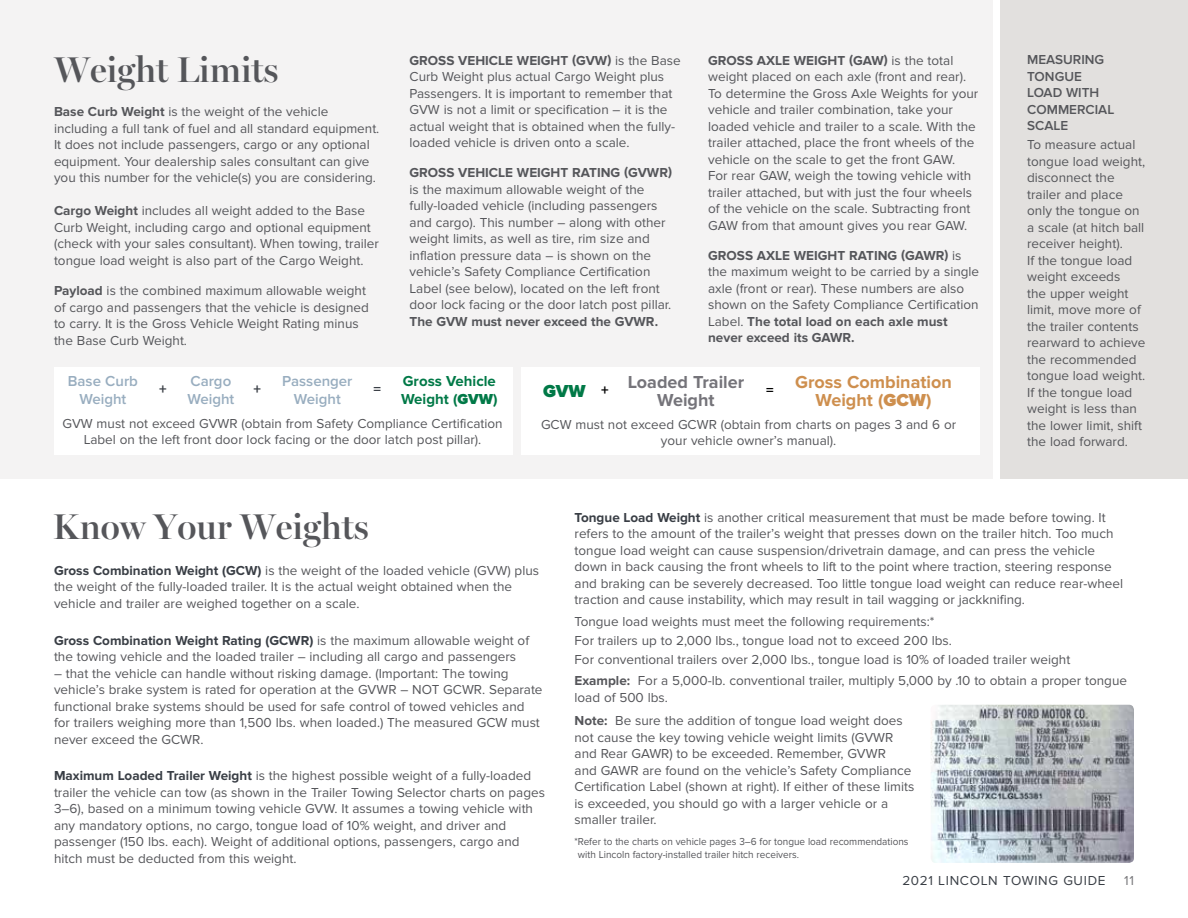
<style>
.page{position:relative;width:1188px;height:918px;background:#fff}
.page>*{position:absolute;margin:0;border:0;box-sizing:border-box;transform-origin:0 0}
.t1{font:600 36px "Lincoln Miller B";color:#55565a}
.t2{font:700 18px/18px "Lincoln Proxima Nova";color:#75747a}
.t3{font:700 18px "Lincoln Proxima Nova";color:#ce8f4e}
.t4{font:600 15px "Lincoln Proxima Nova";color:#98adbf}
.t5{font:700 15px "Lincoln Proxima Nova";color:#007947}
.t6{font:700 15px "Lincoln Proxima Nova";color:#393e45}
.t7{font:13.5px/16.5px "Lincoln Proxima Nova";color:#55565a}
.t8{font:700 13.5px "Lincoln Proxima Nova";color:#55565a}
.t9{font:600 13.5px/16.5px "Lincoln Proxima Nova";color:#55565a}
.t10{font:13.5px "Lincoln Proxima Nova";letter-spacing:.05em;color:#393e45}
.t11{font:13.5px "Lincoln Proxima Nova";color:#77777a}
.t12{font:10.5px/12.6px "Lincoln Proxima Nova";color:#55565a;scale:.95 1}
.s1{font-weight:700}
.s2{font-weight:900;color:#007947}
.s3{color:#ce8f4e}
.s4{font-weight:900}
.s5{font-weight:700;color:#393e45}
</style>
<div class="page">
<div style="left:0;top:0;width:993px;height:478px;background:#f4f3f3"></div>
<div style="left:1000px;top:0;width:188px;height:478px;background:#e2e0de"></div>
<img style="left:931px;top:705px;width:203px;height:158px">
<div style="left:54px;top:368px;width:459px;height:87px;background:#fff"></div>
<div style="left:521px;top:368px;width:459px;height:87px;background:#fff"></div>
<p class="t7" style="left:708px;top:52px;width:272px"><span class="s1">GROSS AXLE WEIGHT (GAW)</span> is the total weight placed on each axle (front and rear).<br>To determine the Gross Axle Weights for your vehicle and trailer combination, take your loaded vehicle and trailer to a scale. With the trailer attached, place the front wheels of the vehicle on the scale to get the front GAW.<br>For rear GAW, weigh the towing vehicle with trailer attached, but with just the four wheels of the vehicle on the scale. Subtracting front GAW from that amount gives you rear GAW.</p>
<p class="t7" style="left:708px;top:247px;width:273px"><span class="s1">GROSS AXLE WEIGHT RATING (GAWR)</span> is the maximum weight to be carried by a single axle (front or rear). These numbers are also shown on the Safety Compliance Certification Label. <span class="s1">The total load on each axle must never exceed its GAWR.</span></p>
<p class="t7" style="left:410px;top:52px;width:273px"><span class="s1">GROSS VEHICLE WEIGHT (GVW)</span> is the Base Curb Weight plus actual Cargo Weight plus Passengers. It is important to remember that GVW is not a limit or specification – it is the actual weight that is obtained when the fully&shy;loaded vehicle is driven onto a scale.</p>
<p class="t8" style="left:410px;top:165px;width:264px">GROSS VEHICLE WEIGHT RATING (GVWR)</p>
<p class="t7" style="left:410px;top:181px;width:263px">is the maximum allowable weight of the fully-loaded vehicle (including passengers and cargo). This number – along with other weight limits, as well as tire, rim size and inflation pressure data – is shown on the vehicle’s Safety Compliance Certification Label (see below), located on the left front door lock facing or the door latch post pillar.</p>
<p class="t8" style="left:410px;top:313px;width:250px">The GVW must never exceed the GVWR.</p>
<h1 class="t1" style="left:54px;top:48px;width:226px">Weight Limits</h1>
<p class="t7" style="left:54px;top:104px;width:327px"><span class="s1">Base Curb Weight</span> is the weight of the vehicle including a full tank of fuel and all standard equipment.<br>It does not include passengers, cargo or any optional equipment. Your dealership sales consultant can give you this number for the vehicle(s) you are considering.</p>
<p class="t7" style="left:54px;top:203px;width:326px"><span class="s1">Cargo Weight</span> includes all weight added to the Base Curb Weight, including cargo and optional equipment (check with your sales consultant). When towing, trailer tongue load weight is also part of the Cargo Weight.</p>
<p class="t7" style="left:54px;top:283px;width:316px"><span class="s1">Payload</span> is the combined maximum allowable weight of cargo and passengers that the vehicle is designed to carry. It is the Gross Vehicle Weight Rating minus the Base Curb Weight.</p>
<p class="t4" style="left:68px;top:373px;width:72px">Base Curb</p>
<p class="t6" style="left:159px;top:380px;width:9px">+</p>
<p class="t4" style="left:191px;top:373px;width:42px">Cargo</p>
<p class="t6" style="left:254px;top:380px;width:9px">+</p>
<p class="t4" style="left:282px;top:373px;width:72px">Passenger</p>
<p class="t6" style="left:374px;top:380px;width:9px">=</p>
<h2 class="t2" style="left:657px;top:373px;width:296px;text-indent:-114px"><span class="s2">GVW</span> <sub>+</sub> Loaded Trailer <sub>=</sub> <span class="s3">Gross Combination<br></span>Weight</h2>
<p class="t5" style="left:403px;top:373px;width:95px">Gross Vehicle</p>
<h2 class="t3" style="left:816px;top:389px;width:117px">Weight (<span class="s4">GCW</span>)</h2>
<p class="t7" style="left:541px;top:416px;width:417px;text-align:center">GCW must not exceed GCWR (obtain from charts on pages 3 and 6 or your vehicle owner’s manual).</p>
<p class="t4" style="left:79px;top:391px;width:48px">Weight</p>
<p class="t4" style="left:187px;top:391px;width:48px">Weight</p>
<p class="t4" style="left:294px;top:391px;width:48px">Weight</p>
<p class="t5" style="left:401px;top:391px;width:98px">Weight (<span class="s4">GVW</span>)</p>
<p class="t7" style="left:62px;top:415px;width:442px;text-align:center">GVW must not exceed GVWR (obtain from Safety Compliance Certification<br>Label on the left front door lock facing or the door latch post pillar).</p>
<p class="t9" style="left:1027px;top:52px;width:89px">MEASURING<br>TONGUE<br>LOAD WITH<br>COMMERCIAL<br>SCALE</p>
<p class="t7" style="left:1027px;top:137px;width:120px">To measure actual tongue load weight, disconnect the trailer and place only the tongue on a scale (at hitch ball receiver height).<br>If the tongue load weight exceeds<br>the upper weight limit, move more of the trailer contents rearward to achieve the recommended tongue load weight.<br>If the tongue load weight is less than the lower limit, shift the load forward.</p>
<h1 class="t1" style="left:52px;top:505px;width:318px">Know Your Weights</h1>
<p class="t7" style="left:54px;top:562px;width:487px"><span class="s5">Gross Combination Weight (GCW)</span> is the weight of the loaded vehicle (GVW) plus the weight of the fully-loaded trailer. It is the actual weight obtained when the vehicle and trailer are weighed together on a scale.</p>
<p class="t7" style="left:54px;top:632px;width:477px"><span class="s5">Gross Combination Weight Rating (GCWR)</span> is the maximum allowable weight of the towing vehicle and the loaded trailer – including all cargo and passengers</p>
<p class="t7" style="left:54px;top:665px;width:490px">– that the vehicle can handle without risking damage. (Important: The towing vehicle’s brake system is rated for operation at the GVWR – NOT GCWR. Separate functional brake systems should be used for safe control of towed vehicles and for trailers weighing more than 1,500 lbs. when loaded.) The measured GCW must never exceed the GCWR.</p>
<p class="t7" style="left:54px;top:768px;width:493px"><span class="s5">Maximum Loaded Trailer Weight</span> is the highest possible weight of a fully-loaded trailer the vehicle can tow (as shown in the Trailer Towing Selector charts on pages 3–6), based on a minimum towing vehicle GVW. It assumes a towing vehicle with any mandatory options, no cargo, tongue load of 10% weight, and driver and passenger (150 lbs. each). Weight of additional options, passengers, cargo and hitch must be deducted from this weight.</p>
<p class="t7" style="left:575px;top:509px;width:550px"><span class="s5">Tongue Load Weight</span> is another critical measurement that must be made before towing. It refers to the amount of the trailer’s weight that presses down on the trailer hitch. Too much tongue load weight can cause suspension/drivetrain damage, and can press the vehicle down in back causing the front wheels to lift to the point where traction, steering response and braking can be severely decreased. Too little tongue load weight can reduce rear-wheel traction and cause instability, which may result in tail wagging or jackknifing.</p>
<p class="t7" style="left:575px;top:612px;width:497px;line-height:19.2px">Tongue load weights must meet the following requirements:*<br>For trailers up to 2,000 lbs., tongue load not to exceed 200 lbs.<br>For conventional trailers over 2,000 lbs., tongue load is 10% of loaded trailer weight</p>
<p class="t7" style="left:575px;top:673px;width:554px"><span class="s1">Example:</span> For a 5,000-lb. conventional trailer, multiply 5,000 by .10 to obtain a proper tongue load of 500 lbs.</p>
<p class="t7" style="left:575px;top:713px;width:341px"><span class="s1">Note:</span> Be sure the addition of tongue load weight does not cause the key towing vehicle weight limits (GVWR and Rear GAWR) to be exceeded. Remember, GVWR<br>and GAWR are found on the vehicle’s Safety Compliance Certification Label (shown at right). If either of these limits is exceeded, you should go with a larger vehicle or a smaller trailer.</p>
<p class="t12" style="left:578px;top:836px;width:350px;text-indent:-3px">*Refer to the charts on vehicle pages 3–6 for tongue load recommendations with Lincoln factory-installed trailer hitch receivers.</p>
<p class="t10" style="left:902px;top:873px;width:205px">2021 LINCOLN TOWING GUIDE</p>
<p class="t11" style="left:1124px;top:873px;width:11px">11</p>
</div>
